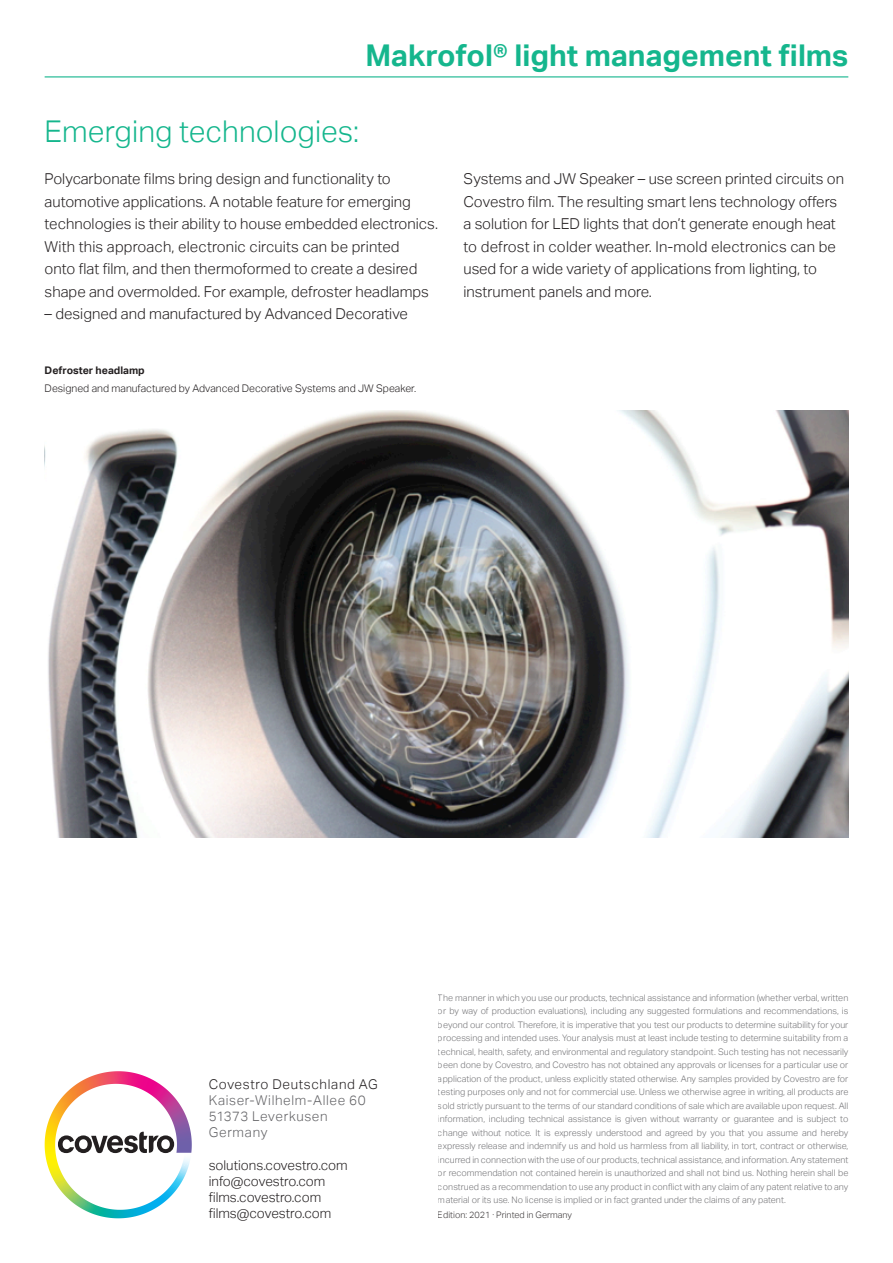
<style>
.page{position:relative;width:893px;height:1263px;background:#fff}
.page>*{position:absolute;margin:0;border:0;box-sizing:border-box;transform-origin:0 0}
.t1{font:700 30px "Aktiv Grotesk";color:#15b68d}
.Headline{font:300 30px "Aktiv Grotesk";color:#15b68d}
.Bullets{font:300 15px/22.5px "Aktiv Grotesk";color:#231f20}
.web_address{font:300 13.5px "Aktiv Grotesk";color:#231f20}
.t2{font:300 13.5px "Aktiv Grotesk";letter-spacing:.05em;color:#636366}
.web_address-2{font:300 13.5px "Aktiv Grotesk";letter-spacing:.045em;color:#231f20}
.t3{font:300 10.5px "Aktiv Grotesk";color:#231f20}
.t4{font:700 10.5px "Aktiv Grotesk";color:#231f20}
.t5{font:300 9px/13.5px "Aktiv Grotesk";color:#636366;text-align:justify}
.t6{font:300 9px "Aktiv Grotesk";color:#231f20}
</style>
<div class="page">
<svg style="left:58px;top:1132px;width:116px;height:21px"></svg>
<svg style="left:49px;top:1071px;width:69px;height:49px"></svg>
<img style="left:45px;top:410px;width:803px;height:428px">
<hr style="left:45px;top:76px;width:803px;height:1px;background:#15b68d">
<p class="t1" style="left:365px;top:38px;width:484px">Makrofol® light management films</p>
<p class="Headline" style="left:45px;top:114px;width:316px">Emerging technologies:</p>
<p class="Bullets" style="left:45px;top:168px;width:395px">Polycarbonate films bring design and functionality to automotive applications. A notable feature for emerging technologies is their ability to house embedded electronics.<br>With this approach, electronic circuits can be printed<br>onto flat film, and then thermoformed to create a desired shape and overmolded. For example, defroster headlamps</p>
<p class="Bullets" style="left:45px;top:303px;width:365px">– designed and manufactured by Advanced Decorative</p>
<p class="t4" style="left:45px;top:364px;width:102px">Defroster headlamp</p>
<p class="t3" style="left:45px;top:382px;width:373px">Designed and manufactured by Advanced Decorative Systems and JW Speaker.</p>
<p class="Bullets" style="left:463px;top:168px;width:382px">Systems and JW Speaker – use screen printed circuits on Covestro film. The resulting smart lens technology offers a solution for LED lights that don’t generate enough heat to defrost in colder weather. In-mold electronics can be used for a wide variety of applications from lighting, to instrument panels and more.</p>
<p class="web_address-2" style="left:209px;top:1076px;width:170px">Covestro Deutschland AG</p>
<p class="t2" style="left:209px;top:1092px;width:158px">Kaiser-Wilhelm-Allee 60</p>
<p class="t2" style="left:209px;top:1108px;width:120px">51373 Leverkusen</p>
<p class="t2" style="left:209px;top:1125px;width:60px">Germany</p>
<p class="web_address" style="left:209px;top:1157px;width:140px">solutions.covestro.com</p>
<p class="web_address" style="left:209px;top:1173px;width:118px">info@covestro.com</p>
<p class="web_address" style="left:209px;top:1189px;width:114px">films.covestro.com</p>
<p class="web_address" style="left:209px;top:1206px;width:124px">films@covestro.com</p>
<p class="t5" style="left:438px;top:991px;width:412px">The manner in which you use our products, technical assistance and information (whether verbal, written or by way of production evaluations), including any suggested formulations and recommendations, is beyond our control. Therefore, it is imperative that you test our products to determine suitability for your processing and intended uses. Your analysis must at least include testing to determine suitability from a technical, health, safety, and environmental and regulatory standpoint. Such testing has not necessarily been done by Covestro, and Covestro has not obtained any approvals or licenses for a particular use or application of the product, unless explicitly stated otherwise. Any samples provided by Covestro are for testing purposes only and not for commercial use. Unless we otherwise agree in writing, all products are sold strictly pursuant to the terms of our standard conditions of sale which are available upon request. All information, including technical assistance is given without warranty or guarantee and is subject to change without notice. It is expressly understood and agreed by you that you assume and hereby expressly release and indemnify us and hold us harmless from all liability, in tort, contract or otherwise, incurred in connection with the use of our products, technical assistance, and information. Any statement or recommendation not contained herein is unauthorized and shall not bind us. Nothing herein shall be construed as a recommendation to use any product in conflict with any claim of any patent relative to any material or its use. No license is implied or in fact granted under the claims of any patent.</p>
<p class="t6" style="left:438px;top:1210px;width:135px">Edition: 2021 · Printed in Germany</p>
</div>
